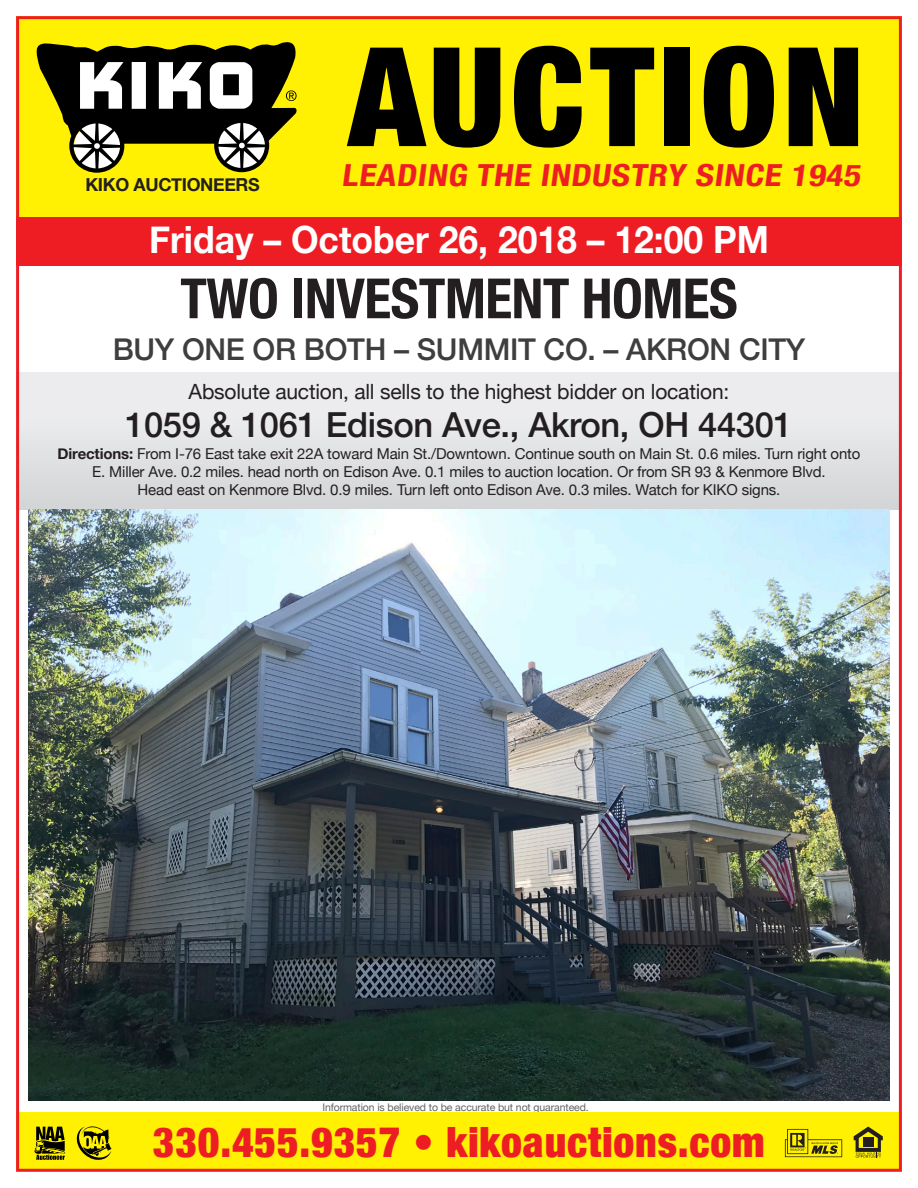
<style>
.page{position:relative;width:918px;height:1188px;background:#fff}
.page>*{position:absolute;margin:0;border:0;box-sizing:border-box;transform-origin:0 0}
.t1{font:900 condensed 137.85px "Helvetica Neue";letter-spacing:.04em;color:#000}
.t2{font:700 condensed 55.5px "Helvetica Neue";letter-spacing:-.01em;color:#231f20}
.t3{font:900 condensed 41.7px "Helvetica Neue";letter-spacing:.02em;color:#ee1d23}
.t4{font:700 37.5px "Helvetica Neue";color:#fff;scale:.95 1}
.t5{font:500 34.5px "Helvetica Neue";letter-spacing:-.01em;color:#231f20}
.t6{font:700 condensed 30.45px "Helvetica Neue";color:#ee1d23;scale:1.15 1}
.t7{font:500 30px "Helvetica Neue";letter-spacing:-.01em;color:#3e3e3f}
.t8{font:21px "Helvetica Neue";letter-spacing:-.01em;color:#231f20}
.t9{font:700 17.85px "Helvetica Neue";letter-spacing:-.02em;color:#231f20}
.t10{font:15px/18px "Helvetica Neue";letter-spacing:-.01em;color:#231f20;text-align:center}
.t11{font:10.5px "Helvetica Neue";letter-spacing:-.01em;color:#636366}
.s1{font-weight:700}
</style>
<div class="page">
<img style="left:16px;top:16px;width:886px;height:1156px">
<svg style="left:34px;top:1127px;width:31px;height:33px"></svg>
<svg style="left:34px;top:39px;width:263px;height:134px"></svg>
<svg style="left:77px;top:1126px;width:34px;height:34px"></svg>
<p class="t9" style="left:85px;top:171px;width:176px">KIKO AUCTIONEERS</p>
<p class="t1" style="left:348px;top:-16px;width:517px">AUCTION</p>
<p class="t6" style="left:341px;top:150px;width:458px">LEADING THE INDUSTRY SINCE 1945</p>
<p class="t4" style="left:149px;top:210px;width:654px">Friday – October 26, 2018 – 12:00 PM</p>
<p class="t2" style="left:180px;top:252px;width:559px">TWO INVESTMENT HOMES</p>
<p class="t7" style="left:113px;top:326px;width:694px">BUY ONE OR BOTH – SUMMIT CO. – AKRON CITY</p>
<p class="t8" style="left:189px;top:377px;width:542px">Absolute auction, all sells to the highest bidder on location:</p>
<p class="t5" style="left:125px;top:397px;width:669px">1059 &amp; 1061 Edison Ave., Akron, OH 44301</p>
<p class="t10" style="left:58px;top:446px;width:804px"><span class="s1">Directions:</span> From I-76 East take exit 22A toward Main St./Downtown. Continue south on Main St. 0.6 miles. Turn right onto<br>E. Miller Ave. 0.2 miles. head north on Edison Ave. 0.1 miles to auction location. Or from SR 93 &amp; Kenmore Blvd.<br>Head east on Kenmore Blvd. 0.9 miles. Turn left onto Edison Ave. 0.3 miles. Watch for KIKO signs.</p>
<p class="t11" style="left:322px;top:1100px;width:268px">Information is believed to be accurate but not guaranteed.</p>
<p class="t3" style="left:153px;top:1107px;width:613px">330.455.9357 • kikoauctions.com</p>
</div>
